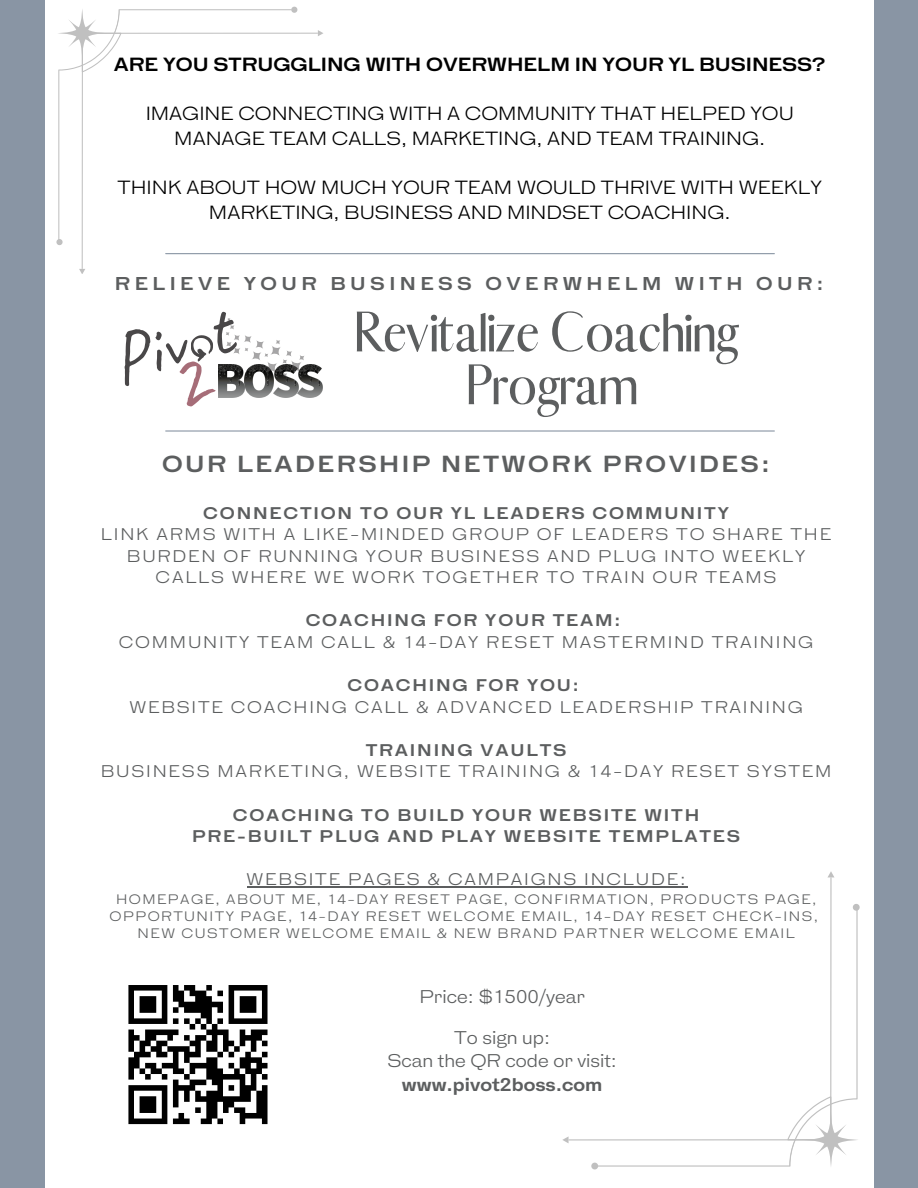
<style>
.page{position:relative;width:918px;height:1188px;background:#fff}
.page>*{position:absolute;margin:0;border:0;box-sizing:border-box;transform-origin:0 0}
.t1{font:73.65px "Caveat";color:#494748}
.t2{font:54.75px/52.8px "Abiah";letter-spacing:-.025em;color:#5c5e5f;text-align:center}
.t3{font:700 21.9px "HK Gothic";letter-spacing:.115em;color:#5c5e5f}
.t4{font:18px/24.8px "HK Gothic";color:#000;text-align:center}
.t5{font:700 18px "HK Gothic";color:#000}
.t6{font:700 17.55px "HK Gothic";letter-spacing:.255em;color:#5c5e5f}
.t7{font:17.4px/23.7px "HK Gothic";color:#5c5e5f;text-align:center}
.t8{font:15.9px/21.6px "HK Gothic";letter-spacing:.115em;color:#5c5e5f;text-align:center}
.t9{font:700 15.9px "HK Gothic";letter-spacing:.115em;color:#5c5e5f}
.t10{font:12.9px/17.2px "HK Gothic";letter-spacing:.115em;color:#5c5e5f;text-align:center}
.s1{font-weight:700}
</style>
<div class="page">
<svg style="left:56px;top:6px;width:267px;height:268px"></svg>
<div style="left:0;top:0;width:44px;height:507px;background:#8995a4"></div>
<div style="left:0;top:507px;width:44px;height:681px;background:#8995a4"></div>
<img style="left:219px;top:365px;width:104px;height:32px">
<svg style="left:289px;top:360px;width:13px;height:13px"></svg>
<svg style="left:266px;top:361px;width:12px;height:12px"></svg>
<svg style="left:270px;top:345px;width:11px;height:11px"></svg>
<svg style="left:251px;top:351px;width:11px;height:10px"></svg>
<svg style="left:255px;top:340px;width:10px;height:9px"></svg>
<svg style="left:244px;top:335px;width:8px;height:8px"></svg>
<svg style="left:233px;top:347px;width:8px;height:8px"></svg>
<svg style="left:233px;top:334px;width:7px;height:7px"></svg>
<svg style="left:226px;top:318px;width:9px;height:29px"></svg>
<svg style="left:283px;top:359px;width:4px;height:5px"></svg>
<svg style="left:276px;top:340px;width:4px;height:4px"></svg>
<svg style="left:263px;top:366px;width:3px;height:4px"></svg>
<svg style="left:299px;top:355px;width:5px;height:6px"></svg>
<svg style="left:286px;top:350px;width:6px;height:7px"></svg>
<svg style="left:282px;top:372px;width:5px;height:6px"></svg>
<div style="left:874px;top:0;width:44px;height:497px;background:#8995a4"></div>
<div style="left:874px;top:497px;width:44px;height:691px;background:#8995a4"></div>
<hr style="left:247px;top:886px;width:440px;height:1px;background:#5c5e5f">
<svg style="left:563px;top:871px;width:297px;height:299px"></svg>
<div style="left:128px;top:985px;width:39px;height:6px;background:#000"></div>
<div style="left:229px;top:985px;width:39px;height:6px;background:#000"></div>
<div style="left:140px;top:996px;width:16px;height:6px;background:#000"></div>
<div style="left:140px;top:1002px;width:16px;height:5px;background:#000"></div>
<div style="left:140px;top:1007px;width:16px;height:6px;background:#000"></div>
<svg style="left:128px;top:991px;width:6px;height:27px"></svg>
<svg style="left:262px;top:991px;width:6px;height:27px"></svg>
<div style="left:128px;top:1018px;width:39px;height:6px;background:#000"></div>
<div style="left:229px;top:1018px;width:39px;height:6px;background:#000"></div>
<svg style="left:128px;top:1030px;width:6px;height:5px"></svg>
<div style="left:145px;top:1030px;width:34px;height:5px;background:#000"></div>
<div style="left:251px;top:1030px;width:17px;height:5px;background:#000"></div>
<div style="left:128px;top:1035px;width:12px;height:6px;background:#000"></div>
<div style="left:145px;top:1035px;width:11px;height:6px;background:#000"></div>
<div style="left:240px;top:1035px;width:22px;height:6px;background:#000"></div>
<div style="left:140px;top:1041px;width:11px;height:5px;background:#000"></div>
<div style="left:156px;top:1041px;width:11px;height:5px;background:#000"></div>
<svg style="left:262px;top:1041px;width:6px;height:5px"></svg>
<svg style="left:128px;top:1041px;width:6px;height:11px"></svg>
<svg style="left:140px;top:1046px;width:5px;height:6px"></svg>
<div style="left:151px;top:1046px;width:11px;height:6px;background:#000"></div>
<div style="left:134px;top:1052px;width:17px;height:5px;background:#000"></div>
<div style="left:156px;top:1052px;width:11px;height:5px;background:#000"></div>
<svg style="left:262px;top:1052px;width:6px;height:5px"></svg>
<div style="left:128px;top:1057px;width:12px;height:6px;background:#000"></div>
<div style="left:240px;top:1057px;width:22px;height:6px;background:#000"></div>
<div style="left:128px;top:1063px;width:12px;height:5px;background:#000"></div>
<div style="left:145px;top:1063px;width:11px;height:5px;background:#000"></div>
<div style="left:256px;top:1063px;width:12px;height:5px;background:#000"></div>
<div style="left:151px;top:1068px;width:11px;height:6px;background:#000"></div>
<div style="left:245px;top:1068px;width:17px;height:6px;background:#000"></div>
<svg style="left:128px;top:1068px;width:6px;height:12px"></svg>
<svg style="left:140px;top:1068px;width:11px;height:12px"></svg>
<div style="left:128px;top:1085px;width:39px;height:6px;background:#000"></div>
<svg style="left:262px;top:1074px;width:6px;height:17px"></svg>
<div style="left:256px;top:1091px;width:12px;height:5px;background:#000"></div>
<div style="left:140px;top:1096px;width:16px;height:6px;background:#000"></div>
<div style="left:256px;top:1096px;width:12px;height:6px;background:#000"></div>
<div style="left:140px;top:1102px;width:16px;height:5px;background:#000"></div>
<div style="left:256px;top:1102px;width:12px;height:5px;background:#000"></div>
<div style="left:140px;top:1107px;width:16px;height:6px;background:#000"></div>
<div style="left:256px;top:1107px;width:12px;height:6px;background:#000"></div>
<svg style="left:128px;top:1091px;width:6px;height:28px"></svg>
<div style="left:240px;top:1113px;width:28px;height:6px;background:#000"></div>
<div style="left:128px;top:1119px;width:39px;height:5px;background:#000"></div>
<svg style="left:162px;top:985px;width:94px;height:139px"></svg>
<svg style="left:262px;top:1119px;width:6px;height:5px"></svg>
<hr style="left:166px;top:253px;width:608px;height:1px;background:#8995a4">
<hr style="left:166px;top:430px;width:608px;height:2px;background:#8995a4">
<svg style="left:191px;top:335px;width:22px;height:27px"></svg>
<p class="t5" style="left:114px;top:54px;width:713px">ARE YOU STRUGGLING WITH OVERWHELM IN YOUR YL BUSINESS?</p>
<p class="t4" style="left:146px;top:102px;width:650px">IMAGINE CONNECTING WITH A COMMUNITY THAT HELPED YOU<br>MANAGE TEAM CALLS, MARKETING, AND TEAM TRAINING.</p>
<p class="t4" style="left:118px;top:177px;width:706px">THINK ABOUT HOW MUCH YOUR TEAM WOULD THRIVE WITH WEEKLY<br>MARKETING, BUSINESS AND MINDSET COACHING.</p>
<h5 class="t6" style="left:115px;top:274px;width:710px">RELIEVE YOUR BUSINESS OVERWHELM WITH OUR:</h5>
<h4 class="t1" style="left:98px;top:318px;width:124px;rotate:-17deg">Piv t</h4>
<h5 class="t2" style="left:355px;top:307px;width:386px">Revitalize Coaching<br>Program</h5>
<p class="t3" style="left:162px;top:453px;width:609px">OUR LEADERSHIP NETWORK PROVIDES:</p>
<p class="t9" style="left:203px;top:504px;width:527px">CONNECTION TO OUR YL LEADERS COMMUNITY</p>
<p class="t8" style="left:101px;top:525px;width:732px">LINK ARMS WITH A LIKE-MINDED GROUP OF LEADERS TO SHARE THE<br>BURDEN OF RUNNING YOUR BUSINESS AND PLUG INTO WEEKLY<br>CALLS WHERE WE WORK TOGETHER TO TRAIN OUR TEAMS</p>
<p class="t9" style="left:306px;top:612px;width:316px">COACHING FOR YOUR TEAM:</p>
<h3 class="t8" style="left:119px;top:633px;width:696px">COMMUNITY TEAM CALL &amp; 14-DAY RESET MASTERMIND TRAINING</h3>
<p class="t9" style="left:347px;top:677px;width:233px">COACHING FOR YOU:</p>
<p class="t8" style="left:129px;top:697px;width:675px">WEBSITE COACHING CALL &amp; ADVANCED LEADERSHIP TRAINING</p>
<p class="t9" style="left:366px;top:742px;width:202px">TRAINING VAULTS</p>
<p class="t8" style="left:101px;top:762px;width:732px">BUSINESS MARKETING, WEBSITE TRAINING &amp; 14-DAY RESET SYSTEM</p>
<p class="t9" style="left:233px;top:806px;width:468px">COACHING TO BUILD YOUR WEBSITE WITH</p>
<p class="t9" style="left:192px;top:828px;width:550px">PRE-BUILT PLUG AND PLAY WEBSITE TEMPLATES</p>
<p class="t8" style="left:247px;top:870px;width:441px">WEBSITE PAGES &amp; CAMPAIGNS INCLUDE:</p>
<p class="t10" style="left:110px;top:891px;width:710px">HOMEPAGE, ABOUT ME, 14-DAY RESET PAGE, CONFIRMATION, PRODUCTS PAGE,<br>OPPORTUNITY PAGE, 14-DAY RESET WELCOME EMAIL, 14-DAY RESET CHECK-INS,</p>
<p class="t10" style="left:138px;top:926px;width:659px">NEW CUSTOMER WELCOME EMAIL &amp; NEW BRAND PARTNER WELCOME EMAIL</p>
<p class="t7" style="left:419px;top:986px;width:167px">Price: $1500/year</p>
<h4 class="t7" style="left:387px;top:1027px;width:231px">To sign up:<br>Scan the QR code or visit: <span class="s1">www.pivot2boss.com</span></h4>
</div>
